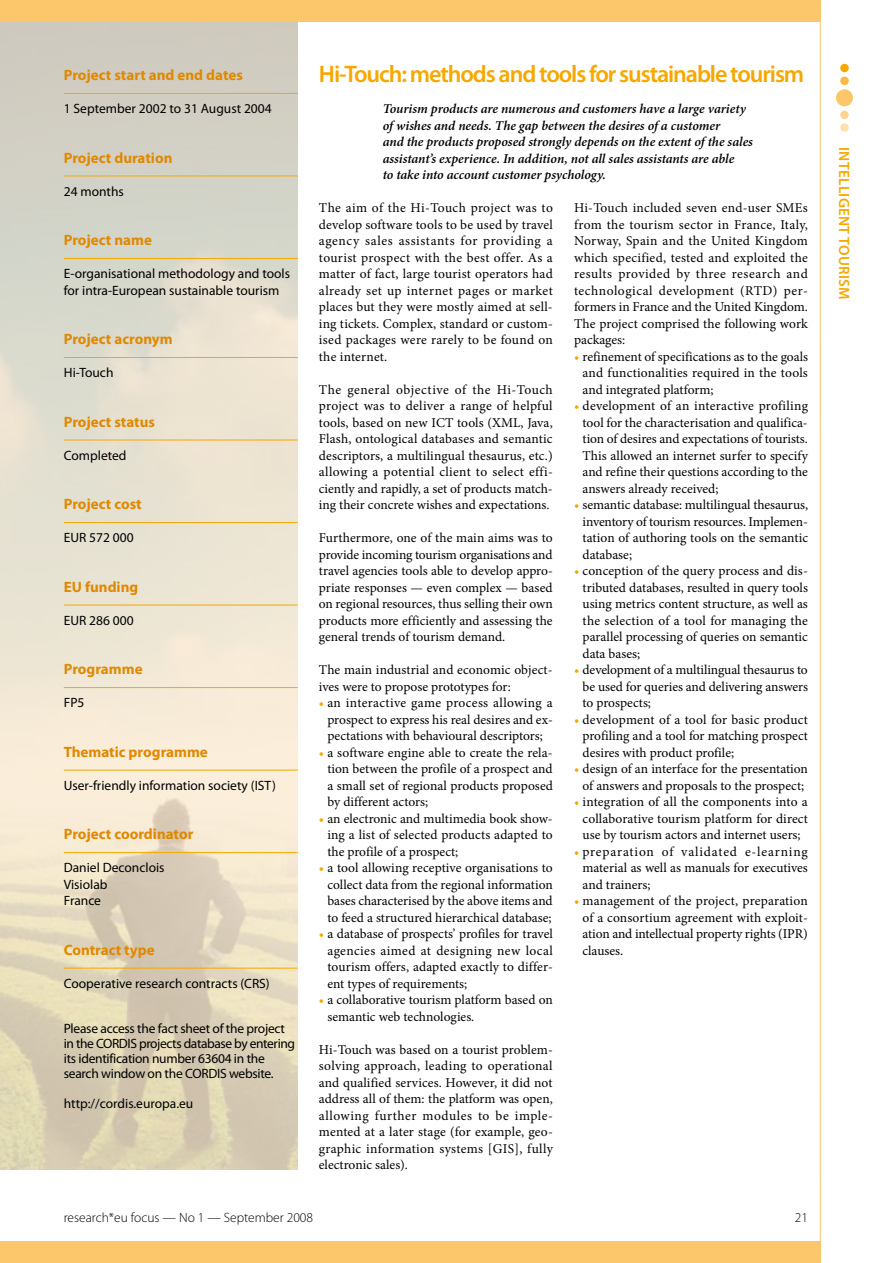
<style>
.page{position:relative;width:893px;height:1263px;background:#fff}
.page>*{position:absolute;margin:0;border:0;box-sizing:border-box;transform-origin:0 0}
.t1{font:600 24px "Myriad Pro";letter-spacing:-.045em;color:#f6a800}
.t2{font:700 15px "Myriad Pro";color:#e08900}
.t3{font:600 15px "Myriad Pro";letter-spacing:.02em;color:#f6a800}
.t4{font:13.5px/16.5px "Minion Pro";color:#000;text-align:justify}
.t5{font:13.5px/16.5px "Myriad Pro";color:#000}
.t6{font:italic 600 13.5px/16.5px "Minion Pro";letter-spacing:-.005em;color:#000}
.t7{font:13.5px/15px "Myriad Pro";letter-spacing:-.02em;color:#000}
.t8{font:300 13.5px "Myriad Pro";color:#000}
.s1{color:#f6a800}
</style>
<div class="page">
<img style="left:0;top:21px;width:298px;height:1148px">
<hr style="left:64px;top:93px;width:234px;height:1px;background:#f6a800">
<hr style="left:64px;top:176px;width:234px;height:1px;background:#f6a800">
<hr style="left:64px;top:258px;width:234px;height:1px;background:#f6a800">
<hr style="left:64px;top:357px;width:234px;height:1px;background:#f6a800">
<hr style="left:64px;top:440px;width:234px;height:1px;background:#f6a800">
<hr style="left:64px;top:522px;width:234px;height:1px;background:#f6a800">
<hr style="left:64px;top:605px;width:234px;height:1px;background:#f6a800">
<hr style="left:64px;top:687px;width:234px;height:1px;background:#f6a800">
<hr style="left:64px;top:770px;width:234px;height:1px;background:#f6a800">
<hr style="left:64px;top:852px;width:234px;height:1px;background:#f6a800">
<hr style="left:64px;top:968px;width:234px;height:1px;background:#f6a800">
<div style="left:0;top:0;width:820px;height:21px;background:#fbc76a"></div>
<div style="left:0;top:1242px;width:820px;height:21px;background:#fbc76a"></div>
<hr style="left:820px;top:0;width:1px;height:1263px;background:#fbc76a">
<div style="left:836px;top:89px;width:17px;height:17px;background:#fbc76a;border-radius:50%"></div>
<div style="left:840px;top:64px;width:9px;height:8px;background:#f6a800;border-radius:50%"></div>
<div style="left:840px;top:77px;width:9px;height:8px;background:#f9b943;border-radius:50%"></div>
<div style="left:840px;top:111px;width:9px;height:8px;background:#fdd48f;border-radius:50%"></div>
<div style="left:840px;top:123px;width:9px;height:9px;background:#fee1b3;border-radius:50%"></div>
<p class="t2" style="left:64px;top:65px;width:181px">Project start and end dates</p>
<p class="t5" style="left:64px;top:100px;width:209px">1 September 2002 to 31 August 2004</p>
<p class="t2" style="left:64px;top:148px;width:110px">Project duration</p>
<p class="t5" style="left:64px;top:183px;width:62px">24 months</p>
<p class="t2" style="left:64px;top:230px;width:90px">Project name</p>
<p class="t5" style="left:64px;top:265px;width:228px">E-organisational methodology and tools for intra-European sustainable tourism</p>
<p class="t2" style="left:64px;top:329px;width:110px">Project acronym</p>
<p class="t5" style="left:64px;top:364px;width:51px">Hi-Touch</p>
<p class="t2" style="left:64px;top:412px;width:93px">Project status</p>
<p class="t5" style="left:64px;top:447px;width:64px">Completed</p>
<p class="t2" style="left:64px;top:494px;width:79px">Project cost</p>
<p class="t5" style="left:64px;top:529px;width:71px">EUR 572 000</p>
<p class="t2" style="left:64px;top:577px;width:76px">EU funding</p>
<p class="t5" style="left:64px;top:612px;width:71px">EUR 286 000</p>
<p class="t2" style="left:64px;top:660px;width:80px">Programme</p>
<p class="t5" style="left:64px;top:694px;width:22px">FP5</p>
<p class="t2" style="left:64px;top:742px;width:146px">Thematic programme</p>
<p class="t5" style="left:64px;top:777px;width:214px">User-friendly information society (IST)</p>
<p class="t2" style="left:64px;top:825px;width:131px">Project coordinator</p>
<p class="t5" style="left:64px;top:859px;width:102px">Daniel Deconclois<br>Visiolab<br>France</p>
<p class="t2" style="left:64px;top:940px;width:92px">Contract type</p>
<p class="t5" style="left:64px;top:975px;width:207px">Cooperative research contracts (CRS)</p>
<p class="t7" style="left:64px;top:1021px;width:233px">Please access the fact sheet of the project in the CORDIS projects database by entering its identification number 63604 in the search window on the CORDIS website.</p>
<p class="t5" style="left:64px;top:1095px;width:131px">http://cordis.europa.eu</p>
<h1 class="t1" style="left:319px;top:58px;width:487px">Hi-Touch: methods and tools for sustainable tourism</h1>
<p class="t6" style="left:383px;top:101px;width:372px">Tourism products are numerous and customers have a large variety of wishes and needs. The gap between the desires of a customer<br>and the products proposed strongly depends on the extent of the sales assistant’s experience. In addition, not all sales assistants are able<br>to take into account customer psychology.</p>
<p class="t4" style="left:319px;top:200px;width:236px">The aim of the Hi-Touch project was to develop software tools to be used by travel agency sales assistants for providing a tourist prospect with the best offer. As a matter of fact, large tourist operators had already set up internet pages or market places but they were mostly aimed at sell&shy;ing tickets. Complex, standard or custom&shy;ised packages were rarely to be found on the internet.</p>
<p class="t4" style="left:319px;top:381px;width:235px">The general objective of the Hi-Touch project was to deliver a range of helpful tools, based on new ICT tools (XML, Java, Flash, ontological databases and semantic descriptors, a multilingual thesaurus, etc.) allowing a potential client to select effi&shy;ciently and rapidly, a set of products match&shy;ing their concrete wishes and expectations.</p>
<p class="t4" style="left:319px;top:530px;width:235px">Furthermore, one of the main aims was to provide incoming tourism organisations and travel agencies tools able to develop appro&shy;priate responses — even complex — based on regional resources, thus selling their own products more efficiently and assessing the general trends of tourism demand.</p>
<p class="t4" style="left:319px;top:662px;width:235px">The main industrial and economic object&shy;ives were to propose prototypes for:</p>
<p class="t4" style="left:327px;top:695px;width:227px;text-indent:-9px"><span class="s1">•</span> an interactive game process allowing a prospect to express his real desires and ex&shy;pectations with behavioural descriptors;</p>
<p class="t4" style="left:327px;top:744px;width:227px;text-indent:-9px"><span class="s1">•</span> a software engine able to create the rela&shy;tion between the profile of a prospect and a small set of regional products proposed by different actors;</p>
<p class="t4" style="left:327px;top:810px;width:227px;text-indent:-9px"><span class="s1">•</span> an electronic and multimedia book show&shy;ing a list of selected products adapted to the profile of a prospect;</p>
<p class="t4" style="left:327px;top:860px;width:227px;text-indent:-9px"><span class="s1">•</span> a tool allowing receptive organisations to collect data from the regional information bases characterised by the above items and to feed a structured hierarchical database;</p>
<p class="t4" style="left:327px;top:925px;width:227px;text-indent:-9px"><span class="s1">•</span> a database of prospects’ profiles for travel agencies aimed at designing new local tourism offers, adapted exactly to differ&shy;ent types of requirements;</p>
<p class="t4" style="left:327px;top:991px;width:227px;text-indent:-9px"><span class="s1">•</span> a collaborative tourism platform based on semantic web technologies.</p>
<p class="t4" style="left:319px;top:1041px;width:236px">Hi-Touch was based on a tourist problem&shy;solving approach, leading to operational and qualified services. However, it did not address all of them: the platform was open, allowing further modules to be imple&shy;mented at a later stage (for example, geo&shy;graphic information systems [GIS], fully electronic sales).</p>
<p class="t4" style="left:574px;top:200px;width:235px">Hi-Touch included seven end-user SMEs from the tourism sector in France, Italy, Norway, Spain and the United Kingdom which specified, tested and exploited the results provided by three research and technological development (RTD) per&shy;formers in France and the United Kingdom.<br>The project comprised the following work packages:</p>
<p class="t4" style="left:583px;top:348px;width:227px;text-indent:-9px"><span class="s1">•</span> refinement of specifications as to the goals and functionalities required in the tools and integrated platform;</p>
<p class="t4" style="left:583px;top:398px;width:227px;text-indent:-9px"><span class="s1">•</span> development of an interactive profiling tool for the characterisation and qualifica&shy;tion of desires and expectations of tourists.<br>This allowed an internet surfer to specify and refine their questions according to the answers already received;</p>
<p class="t4" style="left:583px;top:497px;width:227px;text-indent:-9px"><span class="s1">•</span> semantic database: multilingual thesaurus, inventory of tourism resources. Implemen&shy;tation of authoring tools on the semantic database;</p>
<p class="t4" style="left:583px;top:563px;width:227px;text-indent:-9px"><span class="s1">•</span> conception of the query process and dis&shy;tributed databases, resulted in query tools using metrics content structure, as well as the selection of a tool for managing the parallel processing of queries on semantic data bases;</p>
<p class="t4" style="left:583px;top:662px;width:227px;text-indent:-9px"><span class="s1">•</span> development of a multilingual thesaurus to be used for queries and delivering answers to prospects;</p>
<p class="t4" style="left:583px;top:711px;width:227px;text-indent:-9px"><span class="s1">•</span> development of a tool for basic product profiling and a tool for matching prospect desires with product profile;</p>
<p class="t4" style="left:574px;top:761px;width:235px;text-align:center"><span class="s1">•</span> design of an interface for the presentation of answers and proposals to the prospect;</p>
<p class="t4" style="left:583px;top:794px;width:227px;text-indent:-9px"><span class="s1">•</span> integration of all the components into a collaborative tourism platform for direct use by tourism actors and internet users;</p>
<p class="t4" style="left:583px;top:843px;width:227px;text-indent:-9px"><span class="s1">•</span> preparation of validated e-learning material as well as manuals for executives and trainers;</p>
<p class="t4" style="left:583px;top:893px;width:227px;text-indent:-9px"><span class="s1">•</span> management of the project, preparation of a consortium agreement with exploit&shy;ation and intellectual property rights (IPR) clauses.</p>
<p class="t8" style="left:64px;top:1210px;width:251px">research*eu focus — No 1 — September 2008</p>
<p class="t8" style="left:795px;top:1210px;width:15px">21</p>
<p class="t3" style="left:854px;top:147px;width:154px;rotate:90deg">Intelligent tourism</p>
</div>
